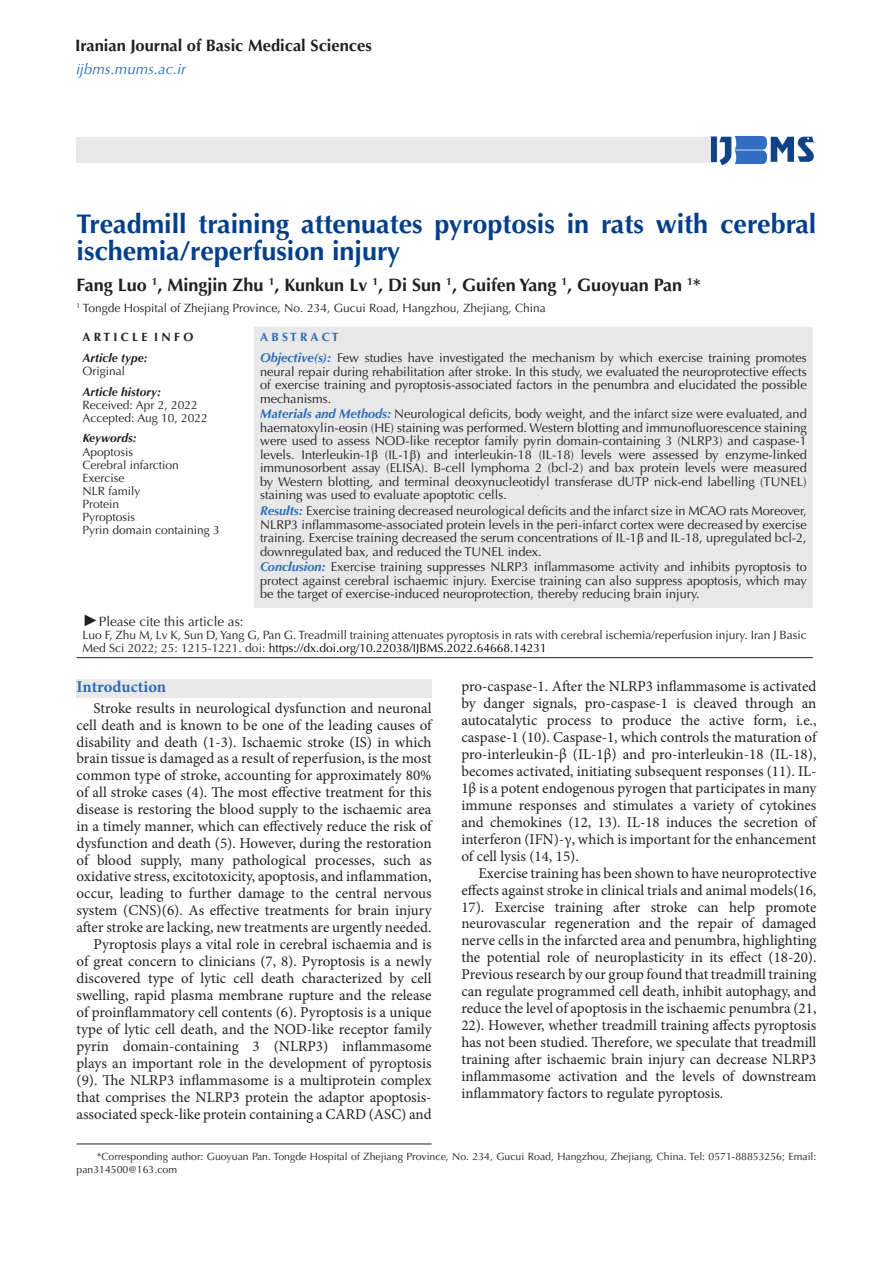
<style>
.page{position:relative;width:893px;height:1263px;background:#fff}
.page>*{position:absolute;margin:0;border:0;box-sizing:border-box;transform-origin:0 0}
.t1{font:700 27px/27px "Optima LT Std";color:#023e8a}
.t2{font:700 18px "Optima LT Std";color:#231f20}
.t3{font:700 16.5px "Optima LT Std";color:#231f20}
.t4{font:700 16.5px "Minion Pro";letter-spacing:-.005em;color:#2d6cb5}
.t5{font:15px/17px "Minion Pro";letter-spacing:-.005em;color:#231f20;text-align:justify}
.t6{font:italic 15px "Optima LT Std";color:#296db6}
.t7{font:13.5px "Optima LT Std";color:#231f20}
.t8{font:12.75px/13.5px "Optima LT Std";color:#231f20;text-align:justify}
.Body_Text{font:12px/13px "Optima LT Std";color:#231f20}
.t9{font:italic 700 12px "Optima LT Std";color:#231f20}
.t10{font:700 12px "Optima LT Std";color:#231f20}
.t11{font:700 12px "Optima LT Std";color:#2d6cb5}
.t12{font:10.5px/12.6px "Optima LT Std";color:#231f20}
.s1{font-weight:700;font-style:italic;color:#2d6cb5}
.s2{font-family:"Times New Roman"}
.s3{font-family:"Times New Roman";font-style:italic;font-size:16.5px}
.s4{color:#000}
</style>
<div class="page">
<hr style="left:77px;top:1144px;width:355px;height:1px;background:#231f20">
<div style="left:254px;top:327px;width:559px;height:281px;background:#e8e8e8"></div>
<hr style="left:77px;top:657px;width:158px;height:1px;background:#231f20">
<svg style="left:235px;top:657px;width:19px;height:1px"></svg>
<hr style="left:254px;top:657px;width:559px;height:1px;background:#231f20">
<div style="left:77px;top:679px;width:355px;height:18px;background:#e9e9e9"></div>
<img style="left:710px;top:136px;width:106px;height:30px">
<div style="left:77px;top:137px;width:634px;height:26px;background:#e9e9e9"></div>
<p class="t3" style="left:75px;top:36px;width:298px">Iranian Journal of Basic Medical Sciences</p>
<p class="t6" style="left:77px;top:61px;width:111px">ijbms.mums.ac.ir</p>
<p class="t1" style="left:77px;top:211px;width:741px">Treadmill training attenuates pyroptosis in rats with cerebral ischemia/reperfusion injury</p>
<p class="t2" style="left:77px;top:274px;width:626px">Fang Luo <sup>1</sup>, Mingjin Zhu <sup>1</sup>, Kunkun Lv <sup>1</sup>, Di Sun <sup>1</sup>, Guifen Yang <sup>1</sup>, Guoyuan Pan <sup>1</sup>*</p>
<p class="Body_Text" style="left:77px;top:301px;width:471px"><sup>1</sup> Tongde Hospital of Zhejiang Province, No. 234, Gucui Road, Hangzhou, Zhejiang, China</p>
<p class="t10" style="left:83px;top:330px;width:112px">A R T I C L E I N F O</p>
<p class="t11" style="left:260px;top:330px;width:80px">A B S T R A C T</p>
<p class="t9" style="left:83px;top:351px;width:67px">Article type:</p>
<p class="Body_Text" style="left:83px;top:364px;width:44px">Original</p>
<p class="t8" style="left:260px;top:351px;width:548px"><span class="s1">Objective(s):</span> Few studies have investigated the mechanism by which exercise training promotes neural repair during rehabilitation after stroke. In this study, we evaluated the neuroprotective effects of exercise training and pyroptosis-associated factors in the penumbra and elucidated the possible mechanisms.</p>
<p class="t8" style="left:260px;top:407px;width:548px"><span class="s1">Materials and Methods:</span> Neurological deficits, body weight, and the infarct size were evaluated, and haematoxylin-eosin (HE) staining was performed. Western blotting and immunofluorescence staining were used to assess NOD-like receptor family pyrin domain-containing 3 (NLRP3) and caspase-1 levels. Interleukin-1<span class="s2">β</span> (IL-1<span class="s2">β)</span> and interleukin-18 (IL-18) levels were assessed by enzyme-linked immunosorbent assay (ELISA). B-cell lymphoma 2 (bcl-2) and bax protein levels were measured by Western blotting, and terminal deoxynucleotidyl transferase dUTP nick-end labelling (TUNEL) staining was used to evaluate apoptotic cells.</p>
<p class="t8" style="left:260px;top:504px;width:548px"><span class="s1">Results:</span> Exercise training decreased neurological deficits and the infarct size in MCAO rats Moreover, NLRP3 inflammasome-associated protein levels in the peri-infarct cortex were decreased by exercise training. Exercise training decreased the serum concentrations of IL‑1<span class="s2">β</span> and IL‑18, upregulated bcl-2, downregulated bax, and reduced the TUNEL index.</p>
<p class="t8" style="left:260px;top:560px;width:548px"><span class="s1">Conclusion:</span> Exercise training suppresses NLRP3 inflammasome activity and inhibits pyroptosis to protect against cerebral ischaemic injury. Exercise training can also suppress apoptosis, which may be the target of exercise-induced neuroprotection, thereby reducing brain injury.</p>
<p class="t9" style="left:83px;top:384px;width:80px">Article history:</p>
<p class="Body_Text" style="left:83px;top:398px;width:117px">Received: Apr 2, 2022</p>
<p class="Body_Text" style="left:83px;top:411px;width:127px">Accepted: Aug 10, 2022</p>
<p class="t9" style="left:83px;top:431px;width:56px">Keywords:</p>
<p class="Body_Text" style="left:83px;top:445px;width:52px">Apoptosis</p>
<p class="Body_Text" style="left:83px;top:458px;width:98px">Cerebral infarction</p>
<p class="Body_Text" style="left:83px;top:471px;width:43px">Exercise</p>
<p class="Body_Text" style="left:83px;top:484px;width:60px">NLR family</p>
<p class="Body_Text" style="left:83px;top:497px;width:38px">Protein</p>
<p class="Body_Text" style="left:83px;top:510px;width:54px">Pyroptosis</p>
<p class="Body_Text" style="left:83px;top:523px;width:139px">Pyrin domain containing 3</p>
<p class="t7" style="left:83px;top:613px;width:163px"><span class="s3">►</span>Please cite this article as:</p>
<p class="Body_Text" style="left:83px;top:628px;width:726px">Luo F, Zhu M, Lv K, Sun D, Yang G, Pan G. Treadmill training attenuates pyroptosis in rats with cerebral ischemia/reperfusion injury. Iran J Basic<br>Med Sci 2022; 25: 1215-1221. doi: <span class="s4">https://dx.doi.org/10.22038/IJBMS.2022.64668.14231</span></p>
<p class="t4" style="left:77px;top:675px;width:91px">Introduction</p>
<p class="t5" style="left:77px;top:700px;width:357px;text-indent:17px">Stroke results in neurological dysfunction and neuronal cell death and is known to be one of the leading causes of disability and death (1-3). Ischaemic stroke (IS) in which brain tissue is damaged as a result of reperfusion, is the most common type of stroke, accounting for approximately 80% of all stroke cases (4). The most effective treatment for this disease is restoring the blood supply to the ischaemic area in a timely manner, which can effectively reduce the risk of dysfunction and death (5). However, during the restoration of blood supply, many pathological processes, such as oxidative stress, excitotoxicity, apoptosis, and inflammation, occur, leading to further damage to the central nervous system (CNS)(6). As effective treatments for brain injury after stroke are lacking, new treatments are urgently needed.</p>
<p class="t5" style="left:77px;top:936px;width:357px;text-indent:17px">Pyroptosis plays a vital role in cerebral ischaemia and is of great concern to clinicians (7, 8). Pyroptosis is a newly discovered type of lytic cell death characterized by cell swelling, rapid plasma membrane rupture and the release of proinflammatory cell contents (6). Pyroptosis is a unique type of lytic cell death, and the NOD-like receptor family pyrin domain-containing 3 (NLRP3) inflammasome plays an important role in the development of pyroptosis (9). The NLRP3 inflammasome is a multiprotein complex that comprises the NLRP3 protein the adaptor apoptosis&shy;associated speck-like protein containing a CARD (ASC) and</p>
<p class="t5" style="left:461px;top:678px;width:357px">pro-caspase-1. After the NLRP3 inflammasome is activated by danger signals, pro-caspase-1 is cleaved through an autocatalytic process to produce the active form, i.e., caspase-1 (10). Caspase-1, which controls the maturation of pro-interleukin-β (IL-1β) and pro-interleukin-18 (IL-18), becomes activated, initiating subsequent responses (11). IL-1β is a potent endogenous pyrogen that participates in many immune responses and stimulates a variety of cytokines and chemokines (12, 13). IL-18 induces the secretion of interferon (IFN)-γ, which is important for the enhancement of cell lysis (14, 15).</p>
<p class="t5" style="left:461px;top:864px;width:357px;text-indent:17px">Exercise training has been shown to have neuroprotective effects against stroke in clinical trials and animal models(16, 17). Exercise training after stroke can help promote neurovascular regeneration and the repair of damaged nerve cells in the infarcted area and penumbra, highlighting the potential role of neuroplasticity in its effect (18-20).<br>Previous research by our group found that treadmill training can regulate programmed cell death, inhibit autophagy, and reduce the level of apoptosis in the ischaemic penumbra (21, 22). However, whether treadmill training affects pyroptosis has not been studied. Therefore, we speculate that treadmill training after ischaemic brain injury can decrease NLRP3 inflammasome activation and the levels of downstream inflammatory factors to regulate pyroptosis.</p>
<p class="t12" style="left:77px;top:1150px;width:741px;text-indent:20px">*Corresponding author: Guoyuan Pan. Tongde Hospital of Zhejiang Province, No. 234, Gucui Road, Hangzhou, Zhejiang, China. Tel: 0571-88853256; Email: pan314500@163.com</p>
</div>
